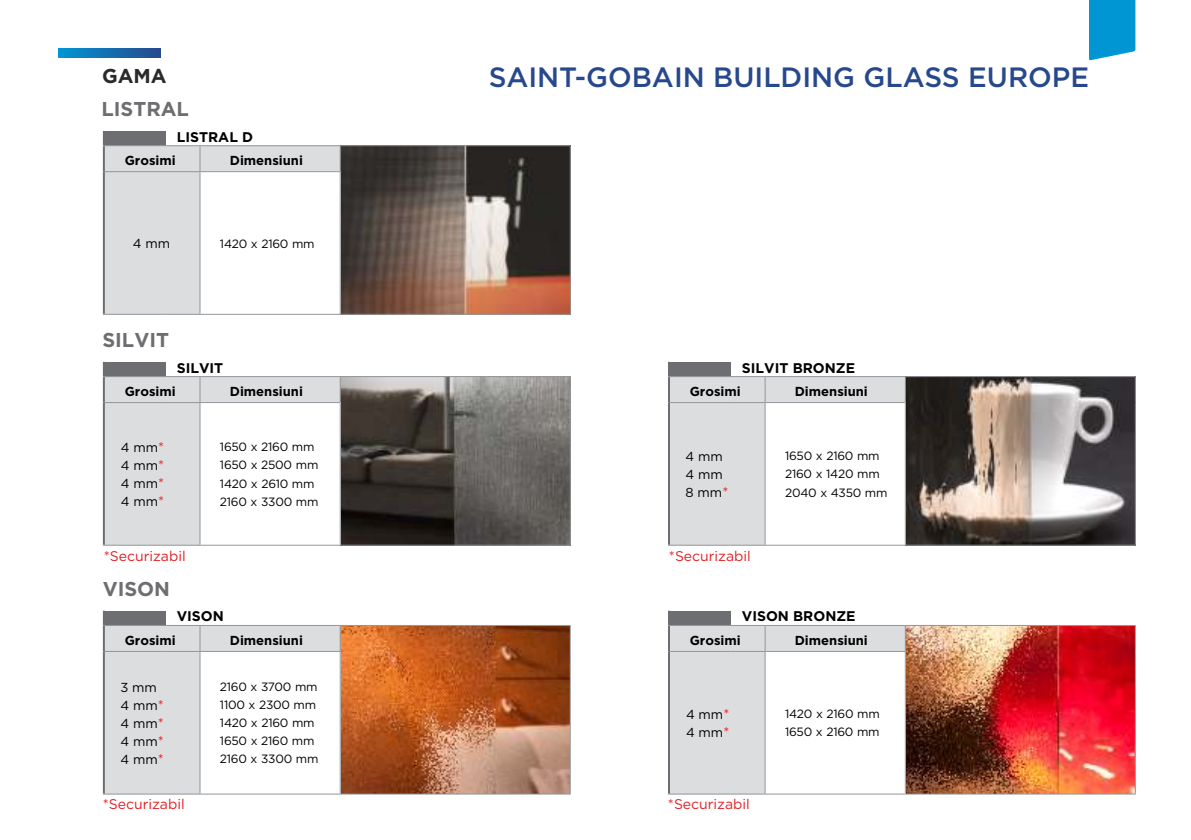
<style>
.page{position:relative;width:1191px;height:840px;background:#fff}
.page>*{position:absolute;margin:0;border:0;box-sizing:border-box;transform-origin:0 0}
.t1{font:500 27.8px "Gotham";color:#27488d}
.t2{font:700 20px "Gotham";color:#6d6e71}
.t3{font:700 20px "Gotham";color:#2b2a29}
.t4{font:14px "Gotham";color:#e31e24}
.t5{font:700 14px "Gotham";color:#000}
.t6{font:700 13px "Gotham";color:#000}
.t7{font:13px/18px "Gotham";color:#000}
.t8{font:12px/18px "Gotham";letter-spacing:-.02em;color:#000}
.s1{font-size:14px;color:#e31e24}
</style>
<div class="page">
<img style="left:906px;top:625px;width:228px;height:168px">
<hr style="left:905px;top:624px;width:230px;height:1px;background:#939598">
<svg style="left:1134px;top:625px;width:1px;height:26px"></svg>
<hr style="left:1134px;top:651px;width:1px;height:142px;background:#939598">
<hr style="left:765px;top:793px;width:140px;height:1px;background:#939598">
<hr style="left:905px;top:793px;width:230px;height:1px;background:#939598">
<hr style="left:668px;top:793px;width:62px;height:1px;background:#939598">
<hr style="left:730px;top:793px;width:35px;height:1px;background:#939598">
<svg style="left:668px;top:610px;width:238px;height:183px"></svg>
<hr style="left:668px;top:625px;width:2px;height:26px;background:#6d6e71">
<hr style="left:668px;top:651px;width:2px;height:142px;background:#6d6e71">
<img style="left:341px;top:625px;width:229px;height:168px">
<hr style="left:340px;top:624px;width:231px;height:1px;background:#939598">
<svg style="left:570px;top:625px;width:1px;height:26px"></svg>
<hr style="left:570px;top:651px;width:1px;height:142px;background:#939598">
<hr style="left:200px;top:793px;width:140px;height:1px;background:#939598">
<hr style="left:340px;top:793px;width:231px;height:1px;background:#939598">
<hr style="left:103px;top:793px;width:62px;height:1px;background:#939598">
<hr style="left:165px;top:793px;width:35px;height:1px;background:#939598">
<svg style="left:103px;top:610px;width:238px;height:183px"></svg>
<hr style="left:103px;top:625px;width:2px;height:26px;background:#6d6e71">
<hr style="left:103px;top:651px;width:2px;height:142px;background:#6d6e71">
<img style="left:341px;top:146px;width:229px;height:167px">
<hr style="left:340px;top:145px;width:231px;height:1px;background:#939598">
<hr style="left:340px;top:146px;width:1px;height:168px;background:#939598">
<hr style="left:570px;top:146px;width:1px;height:168px;background:#939598">
<hr style="left:200px;top:313px;width:370px;height:1px;background:#939598">
<svg style="left:103px;top:131px;width:237px;height:183px"></svg>
<hr style="left:103px;top:146px;width:2px;height:25px;background:#6d6e71">
<hr style="left:103px;top:171px;width:2px;height:142px;background:#6d6e71">
<img style="left:341px;top:377px;width:229px;height:167px">
<hr style="left:340px;top:376px;width:231px;height:1px;background:#939598">
<svg style="left:570px;top:377px;width:1px;height:25px"></svg>
<hr style="left:570px;top:402px;width:1px;height:142px;background:#939598">
<hr style="left:340px;top:544px;width:231px;height:1px;background:#939598">
<svg style="left:103px;top:361px;width:238px;height:184px"></svg>
<hr style="left:103px;top:377px;width:2px;height:25px;background:#6d6e71">
<hr style="left:103px;top:402px;width:2px;height:142px;background:#6d6e71">
<img style="left:906px;top:377px;width:228px;height:167px">
<hr style="left:905px;top:376px;width:230px;height:1px;background:#939598">
<svg style="left:1134px;top:377px;width:1px;height:25px"></svg>
<hr style="left:1134px;top:402px;width:1px;height:142px;background:#939598">
<hr style="left:905px;top:544px;width:230px;height:1px;background:#939598">
<svg style="left:668px;top:361px;width:238px;height:184px"></svg>
<hr style="left:668px;top:377px;width:2px;height:25px;background:#6d6e71">
<hr style="left:668px;top:402px;width:2px;height:142px;background:#6d6e71">
<svg style="left:1089px;top:0;width:46px;height:60px;background:#119dd7"></svg>
<svg style="left:58px;top:48px;width:102px;height:9px"></svg>
<h2 class="t3" style="left:102px;top:64px;width:66px">GAMA</h2>
<h1 class="t1" style="left:489px;top:65px;width:602px">SAINT-GOBAIN BUILDING GLASS EUROPE</h1>
<h2 class="t2" style="left:101px;top:97px;width:89px">LISTRAL</h2>
<p class="t5" style="left:177px;top:128px;width:78px">LISTRAL D</p>
<p class="t6" style="left:230px;top:153px;width:75px">Dimensiuni</p>
<p class="t6" style="left:125px;top:153px;width:52px">Grosimi</p>
<p class="t7" style="left:133px;top:235px;width:39px">4 mm</p>
<p class="t8" style="left:220px;top:235px;width:96px">1420 x 2160 mm</p>
<h2 class="t2" style="left:102px;top:328px;width:68px">SILVIT</h2>
<p class="t5" style="left:177px;top:359px;width:48px">SILVIT</p>
<p class="t6" style="left:125px;top:384px;width:52px">Grosimi</p>
<p class="t6" style="left:230px;top:384px;width:75px">Dimensiuni</p>
<p class="t7" style="left:121px;top:438px;width:45px;text-align:justify">4 mm<span class="s1">* </span>4 mm<span class="s1">* </span>4 mm<span class="s1">* </span>4 mm<span class="s1">*</span></p>
<p class="t8" style="left:220px;top:438px;width:100px">1650 x 2160 mm<br>1650 x 2500 mm<br>1420 x 2610 mm<br>2160 x 3300 mm</p>
<p class="t4" style="left:104px;top:549px;width:83px">*Securizabil</p>
<h2 class="t2" style="left:103px;top:576px;width:69px">VISON</h2>
<p class="t5" style="left:177px;top:608px;width:49px">VISON</p>
<p class="t6" style="left:125px;top:632px;width:52px">Grosimi</p>
<p class="t6" style="left:230px;top:632px;width:75px">Dimensiuni</p>
<p class="t7" style="left:120px;top:678px;width:45px">3 mm<br>4 mm<span class="s1">*<br></span>4 mm<span class="s1">*<br></span>4 mm<span class="s1">*<br></span>4 mm<span class="s1">*</span></p>
<p class="t8" style="left:220px;top:678px;width:100px">2160 x 3700 mm<br>1100 x 2300 mm<br>1420 x 2160 mm<br>1650 x 2160 mm<br>2160 x 3300 mm</p>
<p class="t4" style="left:103px;top:797px;width:83px">*Securizabil</p>
<p class="t5" style="left:742px;top:359px;width:115px">SILVIT BRONZE</p>
<p class="t6" style="left:689px;top:384px;width:52px">Grosimi</p>
<p class="t6" style="left:795px;top:384px;width:75px">Dimensiuni</p>
<p class="t7" style="left:685px;top:447px;width:44px">4 mm<br>4 mm<br>8 mm<span class="s1">*</span></p>
<p class="t8" style="left:785px;top:447px;width:104px">1650 x 2160 mm<br>2160 x 1420 mm<br>2040 x 4350 mm</p>
<p class="t4" style="left:669px;top:549px;width:83px">*Securizabil</p>
<p class="t5" style="left:742px;top:608px;width:115px">VISON BRONZE</p>
<p class="t6" style="left:689px;top:632px;width:52px">Grosimi</p>
<p class="t6" style="left:795px;top:632px;width:75px">Dimensiuni</p>
<p class="t7" style="left:686px;top:705px;width:45px">4 mm<span class="s1">*<br></span>4 mm<span class="s1">*</span></p>
<p class="t8" style="left:785px;top:705px;width:96px">1420 x 2160 mm<br>1650 x 2160 mm</p>
<p class="t4" style="left:668px;top:797px;width:83px">*Securizabil</p>
</div>
